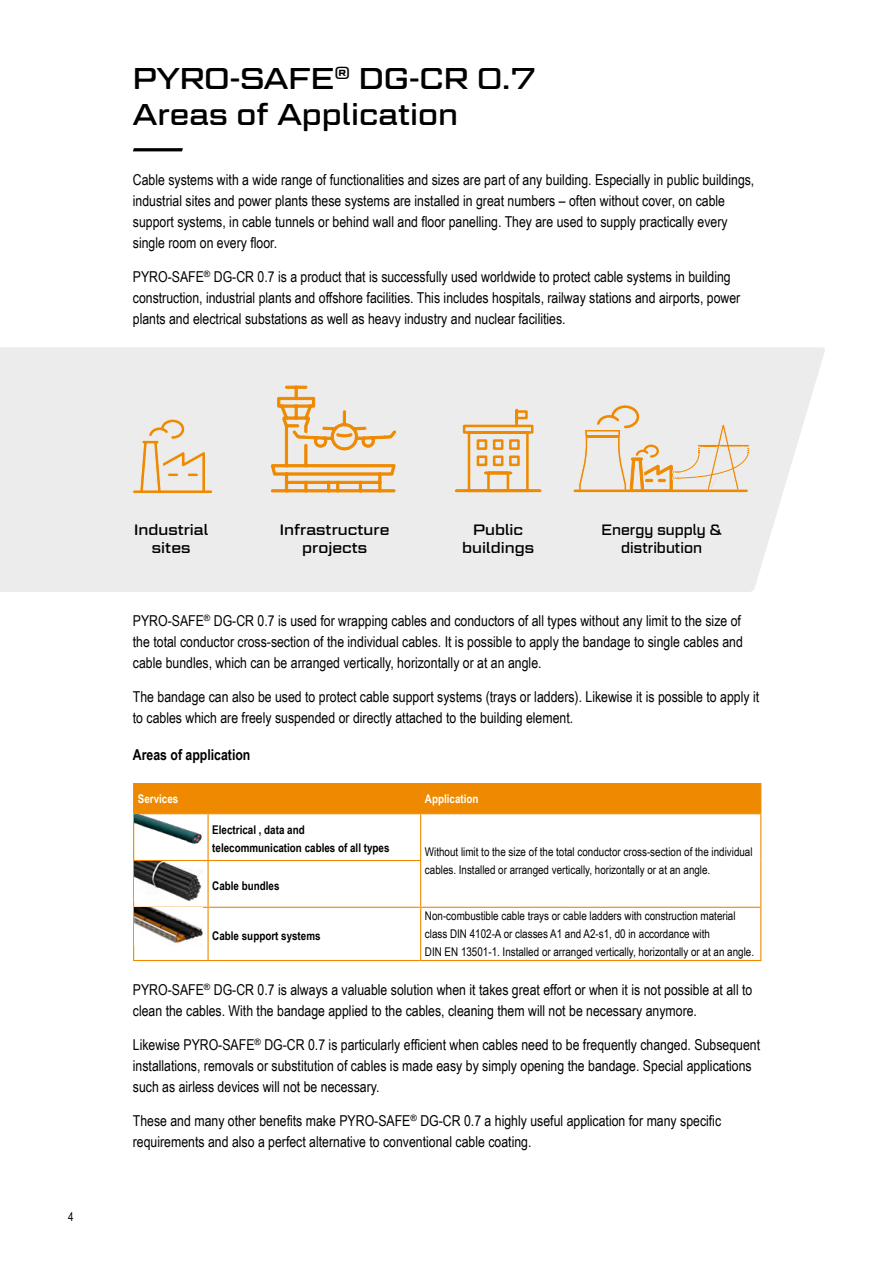
<style>
.page{position:relative;width:893px;height:1263px;background:#fff}
.page>*{position:absolute;margin:0;border:0;box-sizing:border-box;transform-origin:0 0}
.t1{font:30px/36px "Geom Graphic";color:#000}
.t2{font:15px/21px "Arial Narrow";color:#000}
.t3{font:15px/18px "Geom Graphic";color:#000;text-align:center}
.t4{font:15px/18px "Geom Graphic";color:#000;text-align:center;scale:.9 1}
.t5{font:700 15px "Arial Narrow";color:#000}
.t6{font:12px/18px "Arial Narrow";color:#000}
.t7{font:700 12px/18px "Arial Narrow";color:#000}
.t8{font:700 12px "Arial Narrow";color:#fff}
</style>
<div class="page">
<svg style="left:133px;top:148px;width:50px;height:3px"></svg>
<div style="left:134px;top:783px;width:626px;height:30px;background:#ef8a00"></div>
<svg style="left:134px;top:814px;width:626px;height:146px"></svg>
<hr style="left:133px;top:783px;width:1px;height:30px;background:#ef8a00">
<hr style="left:760px;top:908px;width:1px;height:52px;background:#ef8a00">
<hr style="left:133px;top:813px;width:75px;height:1px;background:#ef8a00">
<hr style="left:133px;top:814px;width:1px;height:46px;background:#ef8a00">
<hr style="left:208px;top:813px;width:213px;height:1px;background:#ef8a00">
<hr style="left:207px;top:814px;width:2px;height:46px;background:#ef8a00">
<hr style="left:133px;top:860px;width:75px;height:1px;background:#ef8a00">
<hr style="left:133px;top:861px;width:1px;height:46px;background:#ef8a00">
<hr style="left:208px;top:860px;width:213px;height:1px;background:#ef8a00">
<hr style="left:207px;top:861px;width:2px;height:46px;background:#ef8a00">
<hr style="left:133px;top:907px;width:75px;height:1px;background:#ef8a00">
<hr style="left:133px;top:908px;width:1px;height:52px;background:#ef8a00">
<hr style="left:208px;top:907px;width:213px;height:1px;background:#ef8a00">
<hr style="left:207px;top:908px;width:2px;height:52px;background:#ef8a00">
<hr style="left:133px;top:960px;width:75px;height:1px;background:#ef8a00">
<hr style="left:208px;top:960px;width:213px;height:1px;background:#ef8a00">
<hr style="left:420px;top:908px;width:1px;height:52px;background:#ef8a00">
<hr style="left:421px;top:960px;width:340px;height:1px;background:#ef8a00">
<hr style="left:420px;top:783px;width:1px;height:30px;background:#ef8a00">
<hr style="left:760px;top:783px;width:1px;height:30px;background:#ef8a00">
<hr style="left:421px;top:813px;width:340px;height:1px;background:#ef8a00">
<hr style="left:420px;top:814px;width:1px;height:46px;background:#ef8a00">
<hr style="left:760px;top:814px;width:1px;height:46px;background:#ef8a00">
<hr style="left:420px;top:861px;width:1px;height:46px;background:#ef8a00">
<hr style="left:760px;top:860px;width:1px;height:47px;background:#ef8a00">
<hr style="left:421px;top:907px;width:340px;height:1px;background:#ef8a00">
<img style="left:134px;top:814px;width:70px;height:32px">
<img style="left:134px;top:861px;width:69px;height:40px">
<img style="left:134px;top:908px;width:69px;height:38px">
<div style="left:0;top:347px;width:825px;height:245px;background:#ececec"></div>
<div style="left:118px;top:362px;width:114px;height:152px;background:#ececec"></div>
<svg style="left:132px;top:419px;width:81px;height:74px"></svg>
<div style="left:167px;top:473px;width:12px;height:4px;border:1px solid #ececec;border-radius:2px"></div>
<div style="left:187px;top:473px;width:12px;height:4px;border:1px solid #ececec;border-radius:2px"></div>
<div style="left:266px;top:363px;width:138px;height:149px;background:#ececec"></div>
<svg style="left:271px;top:386px;width:125px;height:106px"></svg>
<div style="left:449px;top:363px;width:97px;height:149px;background:#ececec"></div>
<svg style="left:454px;top:408px;width:88px;height:85px"></svg>
<div style="left:568px;top:363px;width:186px;height:149px;background:#ececec"></div>
<svg style="left:579px;top:405px;width:171px;height:87px"></svg>
<hr style="left:575px;top:490px;width:172px;height:2px;background:#ef8a00">
<hr style="left:586px;top:435px;width:33px;height:3px;background:#ef8a00">
<h1 class="t1" style="left:133px;top:60px;width:404px">PYRO-SAFE<sup>®</sup> DG-CR 0.7<br>Areas of Application</h1>
<p class="t2" style="left:133px;top:170px;width:623px">Cable systems with a wide range of functionalities and sizes are part of any building. Especially in public buildings, industrial sites and power plants these systems are installed in great numbers – often without cover, on cable support systems, in cable tunnels or behind wall and floor panelling. They are used to supply practically every single room on every floor.</p>
<p class="t2" style="left:133px;top:266px;width:609px">PYRO-SAFE<sup>®</sup> DG-CR 0.7 is a product that is successfully used worldwide to protect cable systems in building construction, industrial plants and offshore facilities. This includes hospitals, railway stations and airports, power plants and electrical substations as well as heavy industry and nuclear facilities.</p>
<p class="t6" style="left:68px;top:1207px;width:7px">4</p>
<p class="t3" style="left:134px;top:521px;width:76px">Industrial sites</p>
<p class="t3" style="left:280px;top:521px;width:111px">Infrastructure projects</p>
<p class="t3" style="left:462px;top:521px;width:73px">Public buildings</p>
<p class="t4" style="left:601px;top:521px;width:135px">Energy supply &amp; distribution</p>
<p class="t2" style="left:133px;top:610px;width:611px">PYRO-SAFE<sup>®</sup> DG-CR 0.7 is used for wrapping cables and conductors of all types without any limit to the size of the total conductor cross-section of the individual cables. It is possible to apply the bandage to single cables and cable bundles, which can be arranged vertically, horizontally or at an angle.</p>
<p class="t2" style="left:133px;top:686px;width:628px">The bandage can also be used to protect cable support systems (trays or ladders). Likewise it is possible to apply it to cables which are freely suspended or directly attached to the building element.</p>
<p class="t5" style="left:133px;top:746px;width:119px">Areas of application</p>
<p class="t8" style="left:138px;top:792px;width:42px">Services</p>
<p class="t8" style="left:425px;top:792px;width:55px">Application</p>
<p class="t7" style="left:212px;top:820px;width:179px">Electrical , data and telecommunication cables of all types</p>
<p class="t6" style="left:425px;top:842px;width:329px">Without limit to the size of the total conductor cross-section of the individual cables. Installed or arranged vertically, horizontally or at an angle.</p>
<p class="t7" style="left:212px;top:876px;width:69px">Cable bundles</p>
<p class="t7" style="left:212px;top:926px;width:110px">Cable support systems</p>
<p class="t6" style="left:425px;top:907px;width:331px">Non-combustible cable trays or cable ladders with construction material class DIN 4102-A or classes A1 and A2-s1, d0 in accordance with<br>DIN EN 13501-1. Installed or arranged vertically, horizontally or at an angle.</p>
<p class="t2" style="left:133px;top:979px;width:621px">PYRO-SAFE<sup>®</sup> DG-CR 0.7 is always a valuable solution when it takes great effort or when it is not possible at all to clean the cables. With the bandage applied to the cables, cleaning them will not be necessary anymore.</p>
<p class="t2" style="left:133px;top:1034px;width:629px">Likewise PYRO-SAFE<sup>®</sup> DG-CR 0.7 is particularly efficient when cables need to be frequently changed. Subsequent installations, removals or substitution of cables is made easy by simply opening the bandage. Special applications such as airless devices will not be necessary.</p>
<p class="t2" style="left:133px;top:1110px;width:590px">These and many other benefits make PYRO-SAFE<sup>®</sup> DG-CR 0.7 a highly useful application for many specific requirements and also a perfect alternative to conventional cable coating.</p>
</div>
